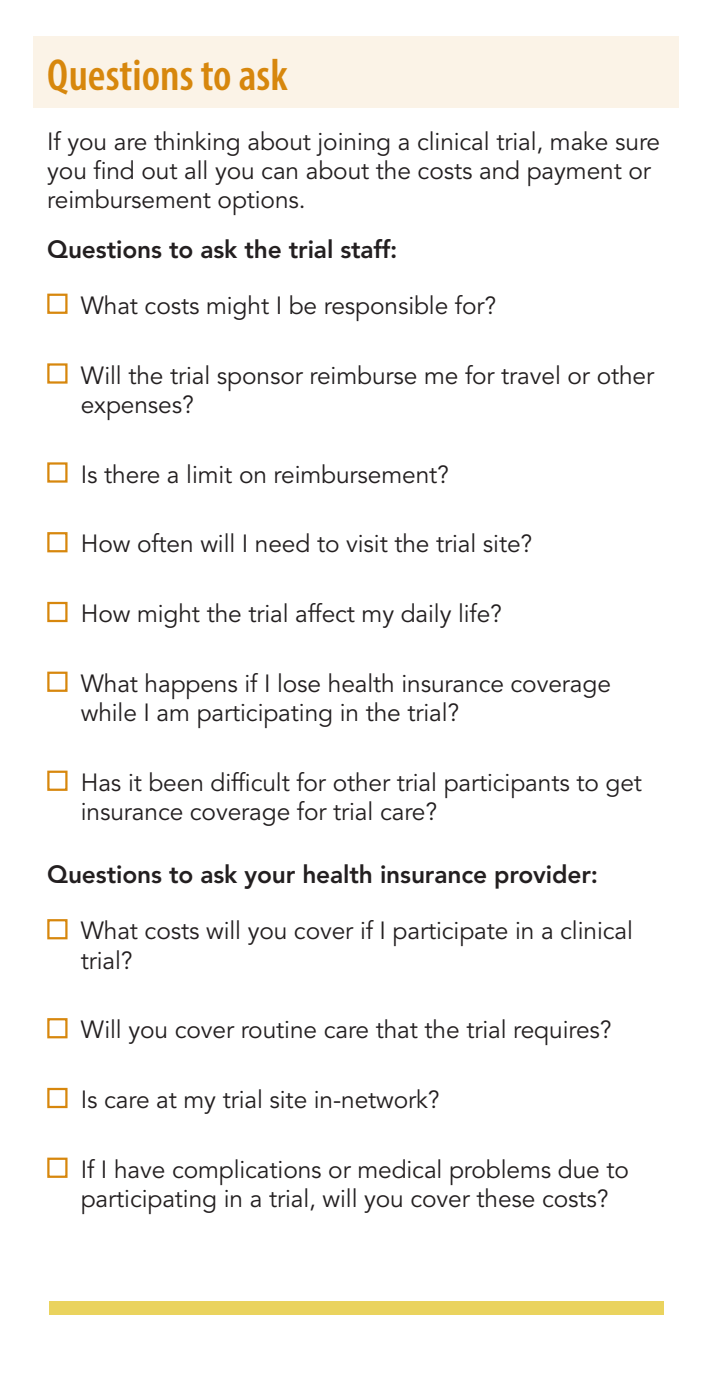
<style>
.page{position:relative;width:713px;height:1377px;background:#fff}
.page>*{position:absolute;margin:0;border:0;box-sizing:border-box;transform-origin:0 0}
.subhead{font:45px "Myriad Variable Concept";color:#d7870d}
.body_copy{font:24.75px/29.2px "Avenir LT Std";letter-spacing:-.005em;color:#231f20}
.body_copy-2{font:800 24.75px "Avenir LT Std";letter-spacing:-.005em;color:#231f20}
</style>
<div class="page">
<div style="left:49px;top:1302px;width:614px;height:13px;background:#ead35e"></div>
<div style="left:34px;top:36px;width:645px;height:72px;background:#fbf3e7"></div>
<div style="left:47px;top:294px;width:21px;height:20px;background:#fff;border:2px solid #d7870d"></div>
<div style="left:47px;top:363px;width:21px;height:21px;background:#fff;border:2px solid #d7870d"></div>
<div style="left:47px;top:462px;width:21px;height:21px;background:#fff;border:2px solid #d7870d"></div>
<div style="left:47px;top:532px;width:21px;height:20px;background:#fff;border:2px solid #d7870d"></div>
<div style="left:47px;top:602px;width:21px;height:20px;background:#fff;border:2px solid #d7870d"></div>
<div style="left:47px;top:672px;width:21px;height:20px;background:#fff;border:2px solid #d7870d"></div>
<div style="left:47px;top:771px;width:21px;height:20px;background:#fff;border:2px solid #d7870d"></div>
<div style="left:47px;top:919px;width:21px;height:20px;background:#fff;border:2px solid #d7870d"></div>
<div style="left:47px;top:1018px;width:21px;height:20px;background:#fff;border:2px solid #d7870d"></div>
<div style="left:47px;top:1088px;width:21px;height:20px;background:#fff;border:2px solid #d7870d"></div>
<div style="left:47px;top:1158px;width:21px;height:20px;background:#fff;border:2px solid #d7870d"></div>
<p class="subhead" style="left:47px;top:49px;width:242px">Questions to ask</p>
<p class="body_copy" style="left:47px;top:127px;width:614px">If you are thinking about joining a clinical trial, make sure you find out all you can about the costs and payment or reimbursement options.</p>
<p class="body_copy-2" style="left:47px;top:234px;width:351px">Questions to ask the trial staff:</p>
<p class="body_copy" style="left:81px;top:291px;width:417px">What costs might I be responsible for?</p>
<p class="body_copy" style="left:81px;top:361px;width:575px">Will the trial sponsor reimburse me for travel or other expenses?</p>
<p class="body_copy" style="left:81px;top:460px;width:370px">Is there a limit on reimbursement?</p>
<p class="body_copy" style="left:81px;top:530px;width:453px">How often will I need to visit the trial site?</p>
<p class="body_copy" style="left:81px;top:600px;width:423px">How might the trial affect my daily life?</p>
<p class="body_copy" style="left:81px;top:669px;width:531px">What happens if I lose health insurance coverage while I am participating in the trial?</p>
<p class="body_copy" style="left:81px;top:768px;width:562px">Has it been difficult for other trial participants to get insurance coverage for trial care?</p>
<p class="body_copy-2" style="left:47px;top:860px;width:552px">Questions to ask your health insurance provider:</p>
<p class="body_copy" style="left:81px;top:917px;width:553px">What costs will you cover if I participate in a clinical trial?</p>
<p class="body_copy" style="left:81px;top:1016px;width:532px">Will you cover routine care that the trial requires?</p>
<p class="body_copy" style="left:81px;top:1086px;width:360px">Is care at my trial site in-network?</p>
<p class="body_copy" style="left:81px;top:1155px;width:549px">If I have complications or medical problems due to participating in a trial, will you cover these costs?</p>
</div>
